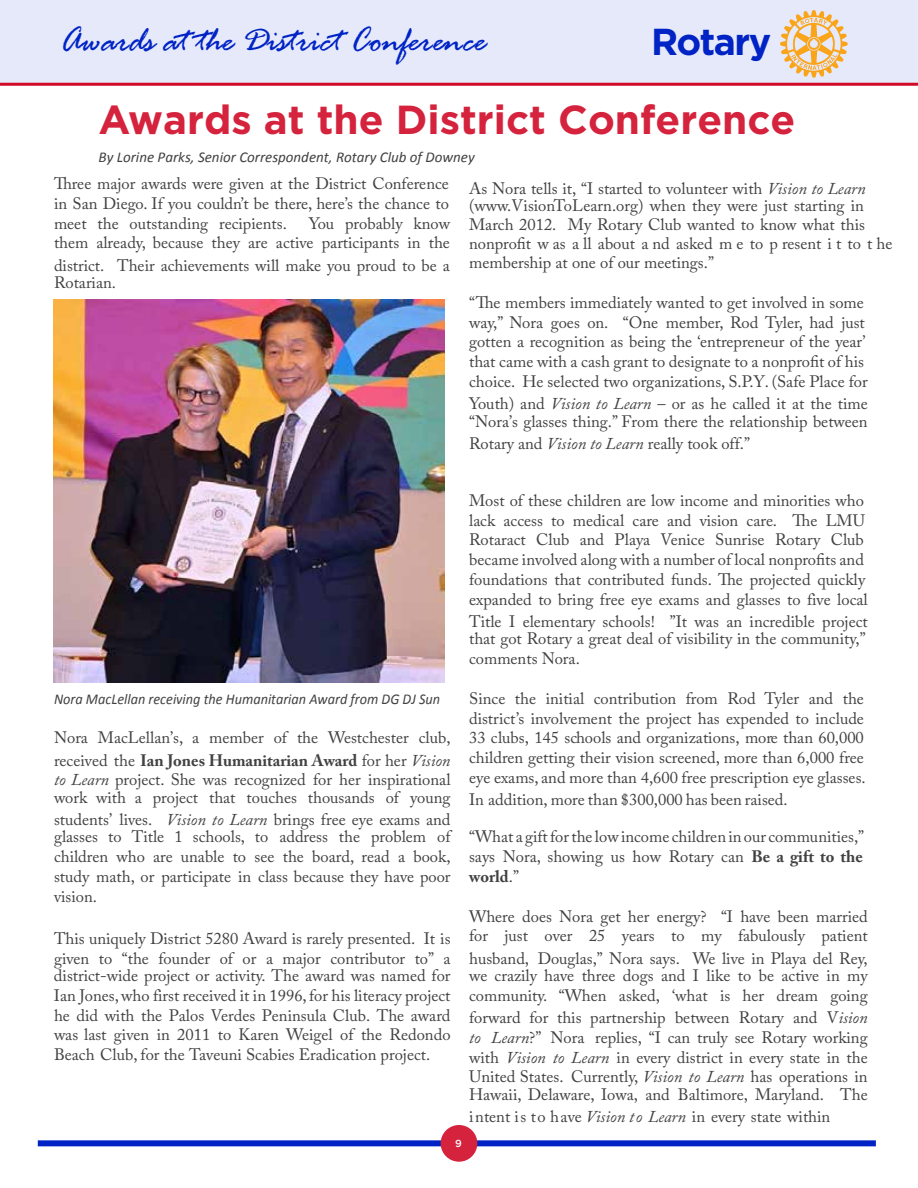
<style>
.page{position:relative;width:918px;height:1188px;background:#fff}
.page>*{position:absolute;margin:0;border:0;box-sizing:border-box;transform-origin:0 0}
.t1{font:700 40.5px "Gotham";color:#d5223d}
.t2{font:italic 37.5px "Rage";letter-spacing:-.02em;color:#0023c5}
.t3{font:700 37.5px "Gotham";letter-spacing:-.04em;color:#0023c5}
.t4{font:16.5px/19.8px "Adobe Caslon Pro";color:#414042}
.t5{font:italic 15px "Calibri";color:#414042;scale:.95 1}
.t6{font:italic 15px "Calibri";color:#414042}
.t7{font:500 10.2px "Gotham";color:#fff}
.s1{font-weight:700}
.s2{font-style:italic}
</style>
<div class="page">
<div style="left:38px;top:1140px;width:838px;height:6px;background:#0023c5"></div>
<div style="left:0;top:0;width:918px;height:86px;background:#e6e9f9"></div>
<div style="left:441px;top:1125px;width:36px;height:37px;background:#d5223d;border-radius:50%"></div>
<svg style="left:780px;top:10px;width:68px;height:68px;background:#edcea2"></svg>
<img style="left:54px;top:299px;width:390px;height:384px">
<h2 class="t2" style="left:60px;top:21px;width:428px">Awards at the District Conference</h2>
<h2 class="t3" style="left:651px;top:17px;width:122px">Rotary</h2>
<h1 class="t1" style="left:99px;top:92px;width:698px">Awards at the District Conference</h1>
<p class="t6" style="left:99px;top:147px;width:378px">By Lorine Parks, Senior Correspondent, Rotary Club of Downey</p>
<p class="t4" style="left:54px;top:173px;width:396px;text-align:justify">Three major awards were given at the District Conference in San Diego. If you couldn’t be there, here’s the chance to meet the outstanding recipients.</p>
<p class="t4" style="left:54px;top:213px;width:397px;text-align:right">You probably know<br>them already, because they are active participants in the</p>
<p class="t4" style="left:54px;top:256px;width:397px;line-height:17.4px">district. Their achievements will make you proud to be a<br>Rotarian.</p>
<p class="t5" style="left:54px;top:689px;width:408px">Nora MacLellan receiving the Humanitarian Award from DG DJ Sun</p>
<p class="t4" style="left:54px;top:727px;width:398px;line-height:22.2px">Nora MacLellan’s, a member of the Westchester club, received the <span class="s1">Ian Jones Humanitarian Award</span> for her <span class="s2">Vision</span></p>
<p class="t4" style="left:54px;top:771px;width:398px;line-height:17.4px"><span class="s2">to Learn</span> project. She was recognized for her inspirational work with a project that touches thousands of young</p>
<p class="t4" style="left:54px;top:811px;width:398px;line-height:17.4px">students’ lives. <span class="s2">Vision to Learn</span> brings free eye exams and glasses to Title 1 schools, to address the problem of</p>
<p class="t4" style="left:54px;top:847px;width:398px;text-align:justify">children who are unable to see the board, read a book, study math, or participate in class because they have poor vision.</p>
<p class="t4" style="left:54px;top:928px;width:398px">This uniquely District 5280 Award is rarely presented. It is given to “the founder of or a major contributor to” a</p>
<p class="t4" style="left:54px;top:965px;width:398px;text-align:justify">district-wide project or activity. The award was named for Ian Jones, who first received it in 1996, for his literacy project he did with the Palos Verdes Peninsula Club. The award was last given in 2011 to Karen Weigel of the Redondo Beach Club, for the Taveuni Scabies Eradication project.</p>
<p class="t4" style="left:469px;top:180px;width:398px;line-height:16.8px">As Nora tells it, “I started to volunteer with <span class="s2">Vision to Learn </span>(www.VisionToLearn.org) when they were just starting in</p>
<p class="t4" style="left:469px;top:214px;width:425px;line-height:19.2px">March 2012. My Rotary Club wanted to know what this nonprofit w as a ll about a nd asked m e to p resent i t to t he membership at one of our meetings.”</p>
<p class="t4" style="left:469px;top:292px;width:400px">“The members immediately wanted to get involved in some way,” Nora goes on. “One member, Rod Tyler, had just gotten a recognition as being the ‘entrepreneur of the year’ that came with a cash grant to designate to a nonprofit of his choice. He selected two organizations, S.P.Y. (Safe Place for</p>
<p class="t4" style="left:469px;top:395px;width:400px;line-height:17.4px">Youth) and <span class="s2">Vision to Learn</span> – or as he called it at the time “Nora’s glasses thing.” From there the relationship between</p>
<p class="t4" style="left:469px;top:433px;width:282px">Rotary and <span class="s2">Vision to Learn</span> really took off.”</p>
<p class="t4" style="left:469px;top:490px;width:400px">Most of these children are low income and minorities who lack access to medical care and vision care. The LMU Rotaract Club and Playa Venice Sunrise Rotary Club became involved along with a number of local nonprofits and foundations that contributed funds. The projected quickly expanded to bring free eye exams and glasses to five local</p>
<p class="t4" style="left:469px;top:613px;width:400px;line-height:17.4px">Title I elementary schools! ”It was an incredible project that got Rotary a great deal of visibility in the community,”</p>
<p class="t4" style="left:469px;top:649px;width:112px">comments Nora.</p>
<p class="t4" style="left:469px;top:688px;width:398px;text-align:justify">Since the initial contribution from Rod Tyler and the district’s involvement the project has expended to include 33 clubs, 145 schools and organizations, more than 60,000 children getting their vision screened, more than 6,000 free eye exams, and more than 4,600 free prescription eye glasses.</p>
<p class="t4" style="left:469px;top:790px;width:320px">In addition, more than $300,000 has been raised.</p>
<p class="t4" style="left:469px;top:827px;width:397px;text-align:justify">“What a gift for the low income children in our communities,” says Nora, showing us how Rotary can <span class="s1">Be a gift to the world</span>.”</p>
<p class="t4" style="left:469px;top:906px;width:400px">Where does Nora get her energy? “I have been married for just over 25 years to my fabulously patient</p>
<p class="t4" style="left:469px;top:949px;width:400px;line-height:17.4px">husband, Douglas,” Nora says. We live in Playa del Rey, we crazily have three dogs and I like to be active in my</p>
<p class="t4" style="left:469px;top:984px;width:400px;line-height:22.2px">community. “When asked, ‘what is her dream going forward for this partnership between Rotary and V<span class="s2">ision</span></p>
<p class="t4" style="left:469px;top:1027px;width:400px;text-align:justify"><span class="s2">to Learn</span>?” Nora replies, “I can truly see Rotary working with <span class="s2">Vision to Learn</span> in every district in every state in the United States. Currently, <span class="s2">Vision to Learn</span> has operations in</p>
<p class="t4" style="left:469px;top:1083px;width:400px;line-height:22.2px">Hawaii, Delaware, Iowa, and Baltimore, Maryland. The intent is to have <span class="s2">Vision to Learn</span> in every state within</p>
<p class="t7" style="left:455px;top:1137px;width:8px">9</p>
</div>
